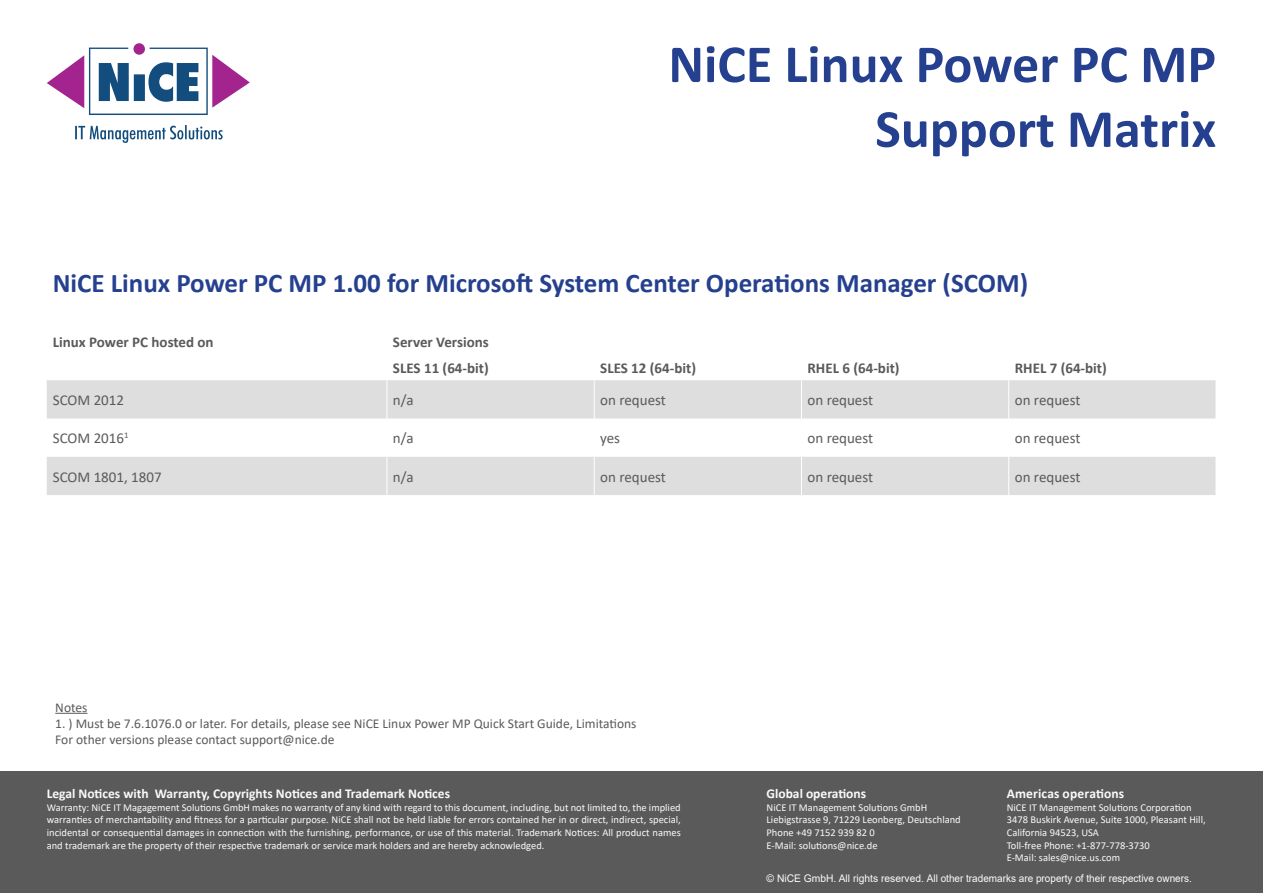
<style>
.page{position:relative;width:1263px;height:893px;background:#fff}
.page>*{position:absolute;margin:0;border:0;box-sizing:border-box;transform-origin:0 0}
.t1{font:700 54px/64.8px "Calibri";color:#25408f;text-align:right}
.t2{font:700 27px "Calibri";color:#25408f}
.t3{font:15px "Calibri";color:#5a5a5a}
.t4{font:700 15px/25.8px "Calibri";color:#5a5a5a}
.t5{font:13.5px/16.2px "Calibri";color:#5a5a5a}
.t6{font:700 13.5px "Calibri";color:#fafafa}
.t7{font:10.5px/12.6px "Calibri";color:#fafafa}
.t8{font:10.5px "Arial";color:#fafafa}
</style>
<div class="page">
<svg style="left:47px;top:380px;width:1169px;height:115px;fill:#dedede"></svg>
<hr style="left:387px;top:380px;width:1px;height:38px;background:#fff">
<hr style="left:594px;top:380px;width:1px;height:38px;background:#fff">
<hr style="left:801px;top:380px;width:1px;height:38px;background:#fff">
<hr style="left:1008px;top:380px;width:1px;height:38px;background:#fff">
<hr style="left:387px;top:418px;width:1px;height:39px;background:#fff">
<hr style="left:594px;top:418px;width:1px;height:39px;background:#fff">
<hr style="left:801px;top:418px;width:1px;height:39px;background:#fff">
<hr style="left:1008px;top:418px;width:1px;height:39px;background:#fff">
<hr style="left:387px;top:457px;width:1px;height:38px;background:#fff">
<hr style="left:594px;top:457px;width:1px;height:38px;background:#fff">
<hr style="left:801px;top:457px;width:1px;height:38px;background:#fff">
<hr style="left:1008px;top:457px;width:1px;height:38px;background:#fff">
<hr style="left:55px;top:713px;width:32px;height:1px;background:#5a5a5a">
<div style="left:0;top:772px;width:1263px;height:121px;background:#5a5a5a"></div>
<svg style="left:47px;top:43px;width:203px;height:72px"></svg>
<svg style="left:75px;top:125px;width:148px;height:18px"></svg>
<h1 class="t1" style="left:668px;top:31px;width:549px">NiCE Linux Power PC MP<br>Support Matrix</h1>
<h2 class="t2" style="left:53px;top:264px;width:977px">NiCE Linux Power PC MP 1.00 for Microsoft System Center Operations Manager (SCOM)</h2>
<h3 class="t4" style="left:53px;top:329px;width:162px">Linux Power PC hosted on</h3>
<h3 class="t4" style="left:393px;top:329px;width:97px">Server Versions<br>SLES 11 (64-bit)</h3>
<h3 class="t4" style="left:600px;top:355px;width:97px">SLES 12 (64-bit)</h3>
<h3 class="t4" style="left:807px;top:355px;width:94px">RHEL 6 (64-bit)</h3>
<h3 class="t4" style="left:1015px;top:355px;width:94px">RHEL 7 (64-bit)</h3>
<h3 class="t3" style="left:53px;top:390px;width:73px">SCOM 2012</h3>
<h3 class="t3" style="left:393px;top:390px;width:22px">n/a</h3>
<h3 class="t3" style="left:600px;top:390px;width:67px">on request</h3>
<h3 class="t3" style="left:807px;top:390px;width:67px">on request</h3>
<h3 class="t3" style="left:1015px;top:390px;width:67px">on request</h3>
<h3 class="t3" style="left:53px;top:428px;width:77px">SCOM 2016<sup>1</sup></h3>
<h3 class="t3" style="left:393px;top:428px;width:22px">n/a</h3>
<h3 class="t3" style="left:600px;top:428px;width:21px">yes</h3>
<h3 class="t3" style="left:807px;top:428px;width:67px">on request</h3>
<h3 class="t3" style="left:1015px;top:428px;width:67px">on request</h3>
<h3 class="t3" style="left:53px;top:466px;width:110px">SCOM 1801, 1807</h3>
<h3 class="t3" style="left:393px;top:466px;width:22px">n/a</h3>
<h3 class="t3" style="left:600px;top:466px;width:67px">on request</h3>
<h3 class="t3" style="left:807px;top:466px;width:67px">on request</h3>
<h3 class="t3" style="left:1015px;top:466px;width:67px">on request</h3>
<p class="t5" style="left:55px;top:699px;width:34px">Notes</p>
<p class="t5" style="left:55px;top:715px;width:583px">1. ) Must be 7.6.1076.0 or later. For details, please see NiCE Linux Power MP Quick Start Guide, Limitations<br>For other versions please contact support@nice.de</p>
<p class="t6" style="left:47px;top:784px;width:405px">Legal Notices with Warranty, Copyrights Notices and Trademark Notices</p>
<p class="t7" style="left:47px;top:801px;width:635px;text-align:justify">Warranty: NiCE IT Magagement Solutions GmbH makes no warranty of any kind with regard to this document, including, but not limited to, the implied warranties of merchantability and fitness for a particular purpose. NiCE shall not be held liable for errors contained her in or direct, indirect, special, incidental or consequential damages in connection with the furnishing, performance, or use of this material. Trademark Notices: All product names and trademark are the property of their respective trademark or service mark holders and are hereby acknowledged.</p>
<p class="t6" style="left:766px;top:784px;width:101px">Global operations</p>
<p class="t7" style="left:766px;top:801px;width:196px">NiCE IT Management Solutions GmbH<br>Liebigstrasse 9, 71229 Leonberg, Deutschland<br>Phone +49 7152 939 82 0<br>E-Mail: solutions@nice.de</p>
<p class="t6" style="left:1007px;top:784px;width:119px">Americas operations</p>
<p class="t7" style="left:1007px;top:801px;width:200px">NiCE IT Management Solutions Corporation 3478 Buskirk Avenue, Suite 1000, Pleasant Hill, California 94523, USA<br>Toll-free Phone: +1-877-778-3730<br>E-Mail: sales@nice.us.com</p>
<p class="t8" style="left:766px;top:871px;width:427px">© NiCE GmbH. All rights reserved. All other trademarks are property of their respective owners.</p>
</div>
